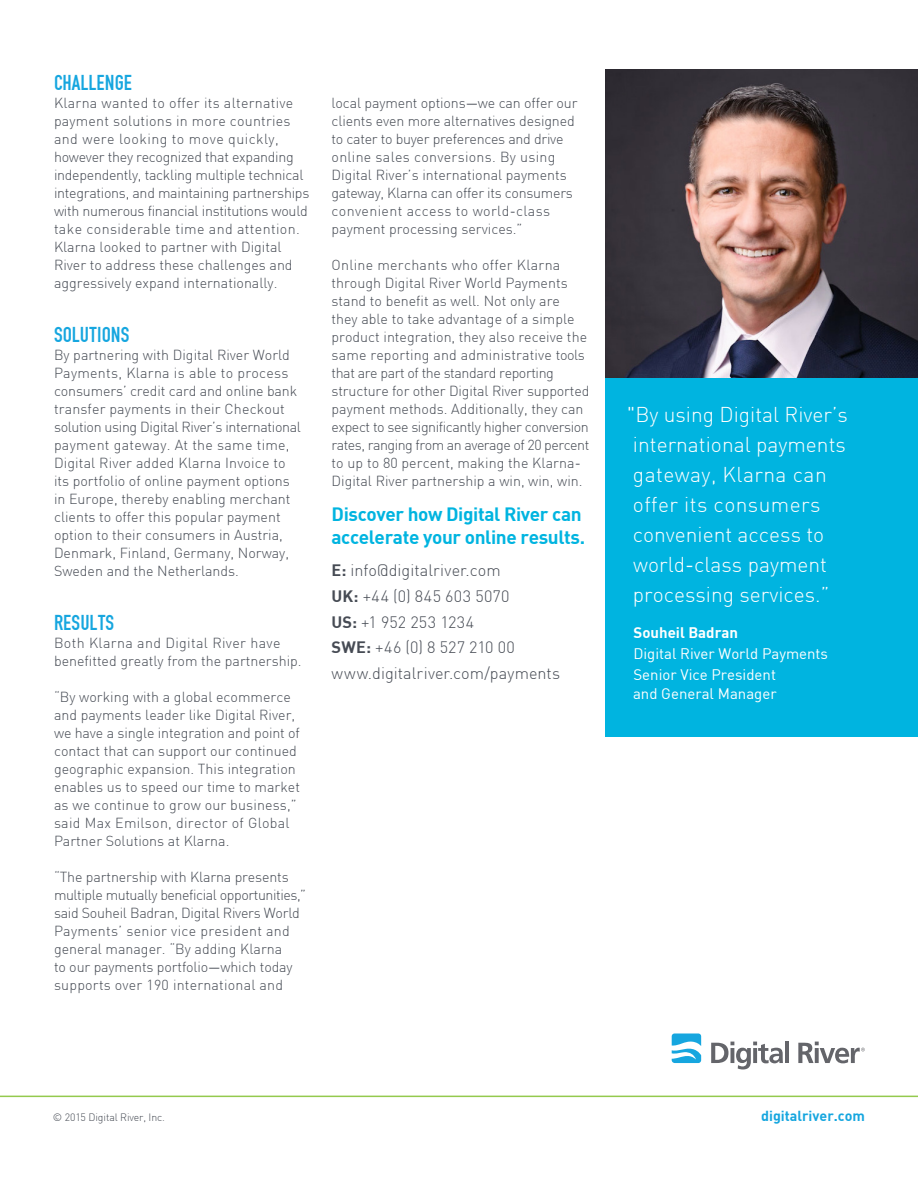
<style>
.page{position:relative;width:918px;height:1188px;background:#fff}
.page>*{position:absolute;margin:0;border:0;box-sizing:border-box;transform-origin:0 0}
.Paragraph_Title{font:22.5px "DIN 1451 Engschrift Regular";color:#16a6df}
.Paragraph_Title-2{font:300 21px/30px "DIN";color:#fff}
.Pullquote{font:700 18.9px/22.6px "DIN";letter-spacing:-.02em;color:#00b4e0}
.Pullquote-2{font:300 16.2px "DIN";letter-spacing:.005em;color:#464b54}
.Pullquote-3{font:300 16.2px "DIN";letter-spacing:.025em;color:#464b54}
.Contact{font:15px/21px "DIN";color:#fff}
.Contact-2{font:700 15px "DIN";color:#fff}
.Paragraph_Title-3{font:300 14.25px/18px "DIN";color:#464b54}
.Paragraph_Title-4{font:300 14.25px "DIN";letter-spacing:-.02em;color:#464b54}
.Paragraph_Title-5{font:300 14.25px "DIN";letter-spacing:-.03em;color:#464b54}
.Paragraph_Title-6{font:300 14.25px "DIN";letter-spacing:.02em;color:#464b54}
.paragraph_text_11{font:700 14.25px "DIN";color:#16a6df}
.Paragraph_Text{font:300 10.5px "DIN";letter-spacing:-.01em;color:#464b54}
.s1{font-weight:700}
</style>
<div class="page">
<hr style="left:0;top:1096px;width:918px;height:1px;background:#94ca4e">
<svg style="left:711px;top:1042px;width:72px;height:27px"></svg>
<hr style="left:785px;top:1041px;width:4px;height:22px;background:#64656a">
<svg style="left:798px;top:1042px;width:67px;height:21px"></svg>
<svg style="left:672px;top:1034px;width:29px;height:29px"></svg>
<div style="left:606px;top:71px;width:312px;height:666px;background:#00b4e0"></div>
<img style="left:605px;top:70px;width:313px;height:308px">
<p class="Paragraph_Title" style="left:54px;top:69px;width:80px">CHALLENGE</p>
<p class="Paragraph_Title-3" style="left:54px;top:94px;width:251px">Klarna wanted to offer its alternative payment solutions in more countries and were looking to move quickly, however they recognized that expanding independently, tackling multiple technical</p>
<p class="Paragraph_Title-4" style="left:54px;top:184px;width:257px">integrations, and maintaining partnerships</p>
<p class="Paragraph_Title-4" style="left:54px;top:202px;width:255px">with numerous financial institutions would</p>
<p class="Paragraph_Title-3" style="left:54px;top:220px;width:247px">take considerable time and attention.<br>Klarna looked to partner with Digital River to address these challenges and aggressively expand internationally.</p>
<p class="Paragraph_Title" style="left:54px;top:321px;width:77px">SOLUTIONS</p>
<p class="Paragraph_Title-3" style="left:54px;top:346px;width:238px">By partnering with Digital River World</p>
<p class="Paragraph_Title-6" style="left:54px;top:364px;width:236px">Payments, Klarna is able to process</p>
<p class="Paragraph_Title-3" style="left:54px;top:382px;width:245px">consumers’ credit card and online bank</p>
<p class="Paragraph_Title-3" style="left:54px;top:400px;width:249px">transfer payments in their Checkout solution using Digital River’s international payment gateway. At the same time, Digital River added Klarna Invoice to its portfolio of online payment options in Europe, thereby enabling merchant clients to offer this popular payment option to their consumers in Austria, Denmark, Finland, Germany, Norway, Sweden and the Netherlands.</p>
<p class="Paragraph_Title" style="left:54px;top:609px;width:62px">RESULTS</p>
<p class="Paragraph_Title-3" style="left:54px;top:634px;width:249px">Both Klarna and Digital River have benefitted greatly from the partnership.</p>
<p class="Paragraph_Title-3" style="left:54px;top:688px;width:247px">“By working with a global ecommerce and payments leader like Digital River, we have a single integration and point of contact that can support our continued geographic expansion. This integration enables us to speed our time to market as we continue to grow our business,” said Max Emilson, director of Global Partner Solutions at Klarna.</p>
<p class="Paragraph_Title-3" style="left:54px;top:868px;width:236px">“The partnership with Klarna presents</p>
<p class="Paragraph_Title-3" style="left:54px;top:886px;width:254px">multiple mutually beneficial opportunities,” said Souheil Badran, Digital Rivers World Payments’ senior vice president and general manager. “By adding Klarna<br>to our payments portfolio—which today supports over 190 international and</p>
<p class="Paragraph_Title-3" style="left:332px;top:94px;width:247px">local payment options—we can offer our clients even more alternatives designed to cater to buyer preferences and drive online sales conversions. By using Digital River’s international payments gateway, Klarna can offer its consumers convenient access to world-class payment processing services.”</p>
<p class="Paragraph_Title-3" style="left:332px;top:256px;width:257px">Online merchants who offer Klarna through Digital River World Payments stand to benefit as well. Not only are they able to take advantage of a simple product integration, they also receive the same reporting and administrative tools that are part of the standard reporting</p>
<p class="Paragraph_Title-3" style="left:332px;top:382px;width:259px">structure for other Digital River supported</p>
<p class="Paragraph_Title-3" style="left:332px;top:400px;width:254px">payment methods. Additionally, they can</p>
<p class="Paragraph_Title-5" style="left:332px;top:418px;width:259px">expect to see significantly higher conversion</p>
<p class="Paragraph_Title-3" style="left:332px;top:436px;width:259px">rates, ranging from an average of 20 percent to up to 80 percent, making the Klarna-<br>Digital River partnership a win, win, win.</p>
<p class="Pullquote" style="left:332px;top:502px;width:255px">Discover how Digital River can accelerate your online results.</p>
<p class="Pullquote-2" style="left:332px;top:561px;width:171px"><span class="s1">E:</span> info@digitalriver.com</p>
<p class="Pullquote-3" style="left:332px;top:586px;width:180px"><span class="s1">UK:</span> +44 (0) 845 603 5070</p>
<p class="Pullquote-2" style="left:332px;top:612px;width:144px"><span class="s1">US:</span> +1 952 253 1234</p>
<p class="Pullquote-2" style="left:332px;top:638px;width:185px"><span class="s1">SWE:</span> +46 (0) 8 527 210 00</p>
<p class="Pullquote-2" style="left:332px;top:663px;width:230px">www.digitalriver.com/payments</p>
<p class="Paragraph_Title-2" style="left:627px;top:399px;width:223px">"By using Digital River’s international payments gateway, Klarna can offer its consumers convenient access to world-class payment processing services.”</p>
<p class="Contact-2" style="left:634px;top:622px;width:106px">Souheil Badran</p>
<p class="Contact" style="left:633px;top:643px;width:196px">Digital River World Payments<br>Senior Vice President</p>
<p class="Contact" style="left:633px;top:683px;width:145px">and General Manager</p>
<p class="Paragraph_Text" style="left:53px;top:1111px;width:114px">© 2015 Digital River, Inc.</p>
<p class="paragraph_text_11" style="left:761px;top:1107px;width:105px">digitalriver.com</p>
</div>
